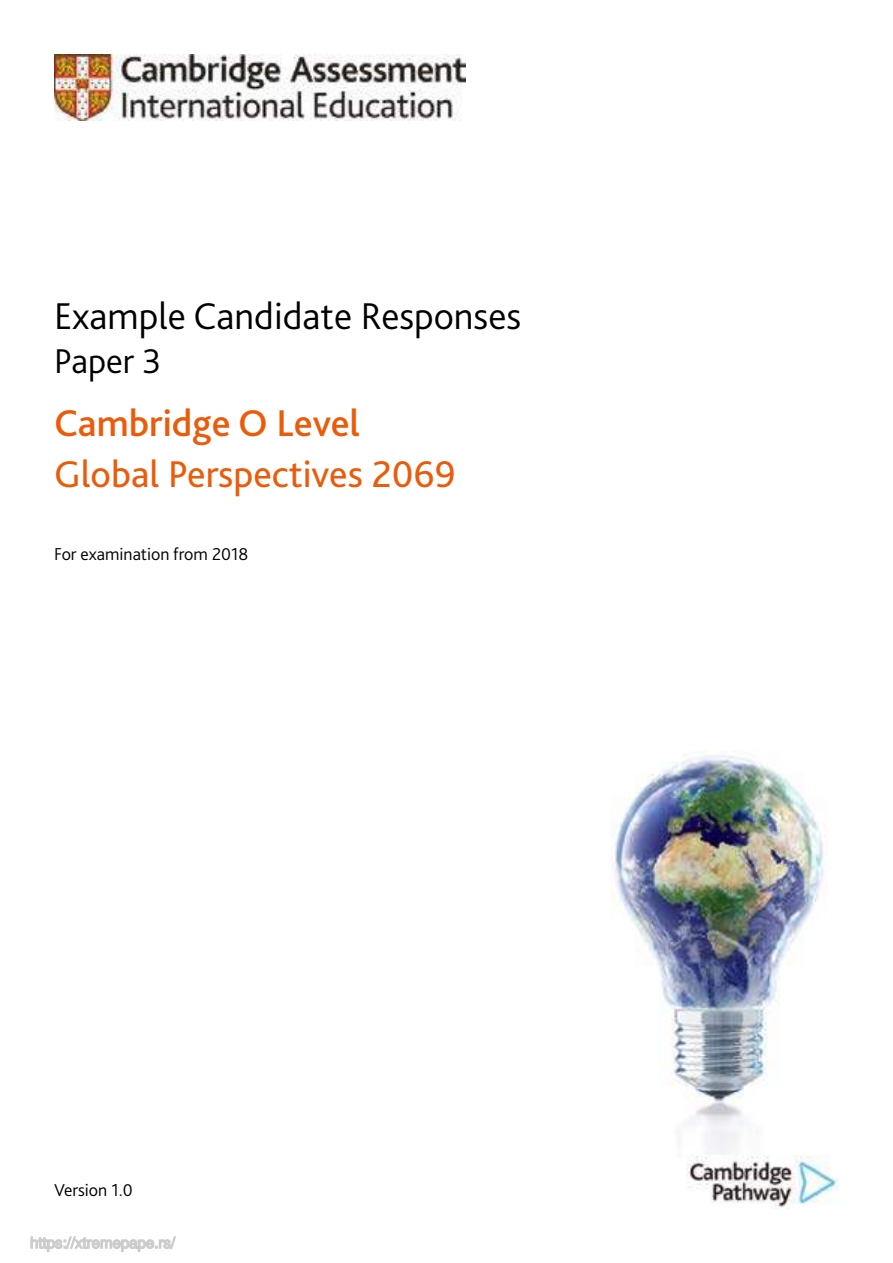
<style>
.page{position:relative;width:893px;height:1263px;background:#fff}
.page>*{position:absolute;margin:0;border:0;box-sizing:border-box;transform-origin:0 0}
.t1{font:300 39px "Bliss Pro";color:#000}
.t2{font:39px "Bliss Pro";color:#ea5c0b}
.t3{font:500 39px "Bliss Pro";color:#ea5c0b}
.t4{font:300 36px "Bliss Pro";color:#000}
.t5{font:300 18px "Bliss Pro";color:#000}
</style>
<div class="page">
<img style="left:612px;top:750px;width:214px;height:406px">
<img style="left:54px;top:54px;width:412px;height:66px">
<img style="left:686px;top:1156px;width:153px;height:53px">
<svg style="left:30px;top:1236px;width:146px;height:16px"></svg>
<h1 class="t1" style="left:54px;top:302px;width:469px">Example Candidate Responses</h1>
<h2 class="t4" style="left:54px;top:347px;width:109px">Paper 3</h2>
<h1 class="t3" style="left:54px;top:408px;width:308px">Cambridge O Level</h1>
<h1 class="t2" style="left:54px;top:459px;width:403px">Global Perspectives 2069</h1>
<p class="t5" style="left:54px;top:547px;width:196px">For examination from 2018</p>
<p class="t5" style="left:54px;top:1183px;width:80px">Version 1.0</p>
</div>
